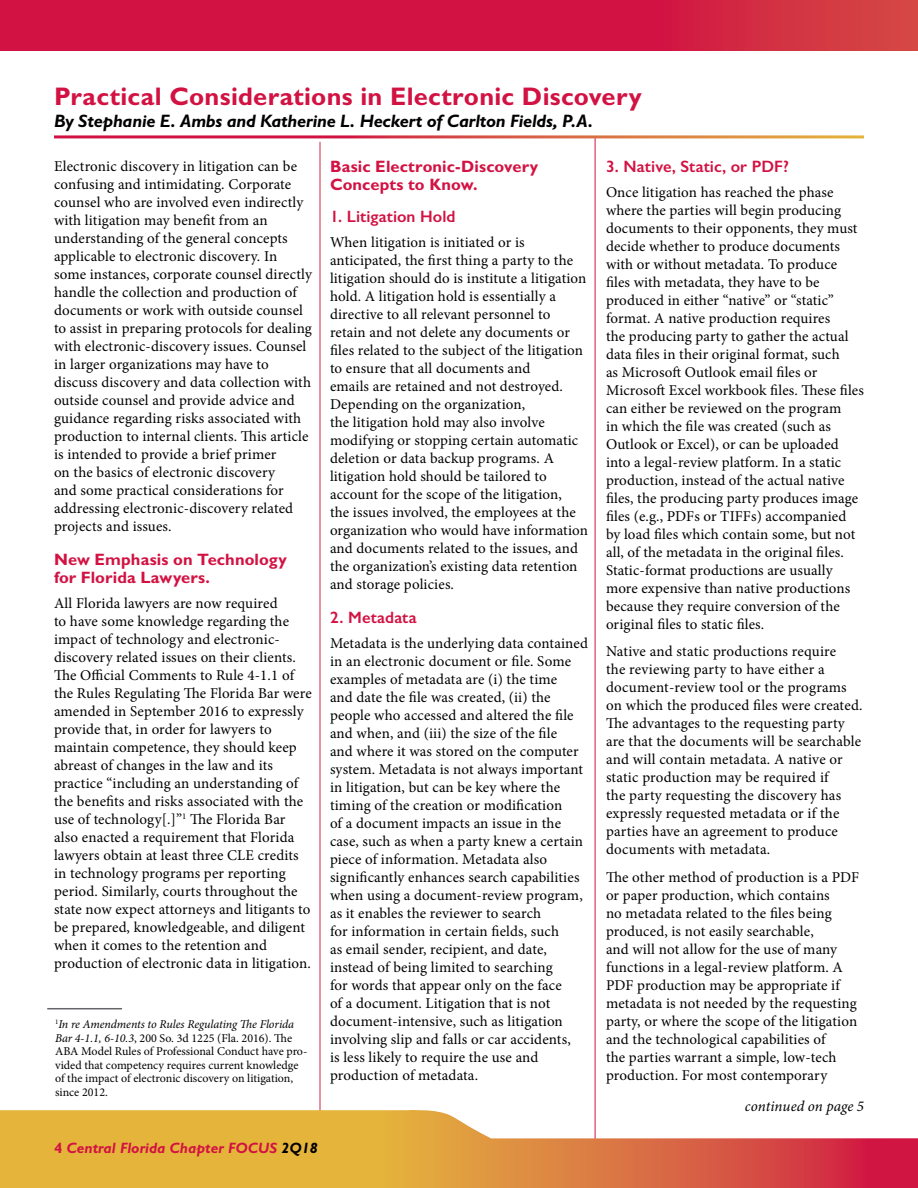
<style>
.page{position:relative;width:918px;height:1188px;background:#fff}
.page>*{position:absolute;margin:0;border:0;box-sizing:border-box;transform-origin:0 0}
.t1{font:700 25.5px "Gill Sans";letter-spacing:.01em;color:#d21242}
.t2{font:italic 700 18px "Gill Sans";letter-spacing:-.015em;color:#000}
.t3{font:700 16.5px/18px "Gill Sans";letter-spacing:.005em;color:#d21242}
.t4{font:600 16.5px "Gill Sans";letter-spacing:.005em;color:#d21242}
.t5{font:15px/18px "Minion Pro";letter-spacing:.01em;color:#000}
.t6{font:italic 700 15px "Gill Sans";color:#d21242}
.t7{font:italic 15px "Minion Pro";color:#000}
.t8{font:12px/13.5px "Minion Pro";color:#000}
.s1{font-style:italic}
.s2{font-style:normal}
.s3{color:#000}
</style>
<div class="page">
<svg style="left:0;top:0;width:918px;height:50px;background:#d11a42"></svg>
<svg style="left:0;top:1108px;width:918px;height:80px"></svg>
<hr style="left:47px;top:1008px;width:75px;height:1px;background:#636569">
<h1 class="t1" style="left:54px;top:82px;width:589px">Practical Considerations in Electronic Discovery</h1>
<p class="t2" style="left:54px;top:110px;width:541px">By Stephanie E. Ambs and Katherine L. Heckert of Carlton Fields, P.A.</p>
<p class="t5" style="left:54px;top:157px;width:260px">Electronic discovery in litigation can be confusing and intimidating. Corporate counsel who are involved even indirectly with litigation may benefit from an understanding of the general concepts applicable to electronic discovery. In some instances, corporate counsel directly handle the collection and production of documents or work with outside counsel to assist in preparing protocols for dealing with electronic-discovery issues. Counsel in larger organizations may have to discuss discovery and data collection with outside counsel and provide advice and guidance regarding risks associated with production to internal clients. This article is intended to provide a brief primer<br>on the basics of electronic discovery<br>and some practical considerations for addressing electronic-discovery related projects and issues.</p>
<p class="t3" style="left:54px;top:551px;width:234px">New Emphasis on Technology for Florida Lawyers.</p>
<p class="t5" style="left:54px;top:594px;width:259px">All Florida lawyers are now required<br>to have some knowledge regarding the impact of technology and electronic&shy;discovery related issues on their clients.<br>The Official Comments to Rule 4-1.1 of the Rules Regulating The Florida Bar were amended in September 2016 to expressly provide that, in order for lawyers to maintain competence, they should keep abreast of changes in the law and its practice “including an understanding of the benefits and risks associated with the use of technology[.]”<sup>1</sup> The Florida Bar also enacted a requirement that Florida lawyers obtain at least three CLE credits in technology programs per reporting period. Similarly, courts throughout the state now expect attorneys and litigants to be prepared, knowledgeable, and diligent when it comes to the retention and production of electronic data in litigation.</p>
<p class="t8" style="left:55px;top:1018px;width:254px"><sup>1</sup><span class="s1">In re Amendments to Rules Regulating The Florida Bar 4-1.1, 6-10.3</span>, 200 So. 3d 1225 (Fla. 2016). The ABA Model Rules of Professional Conduct have pro&shy;vided that competency requires current knowledge of the impact of electronic discovery on litigation, since 2012.</p>
<p class="t3" style="left:330px;top:158px;width:210px">Basic Electronic-Discovery<br>Concepts to Know.</p>
<p class="t4" style="left:330px;top:206px;width:127px">1. Litigation Hold</p>
<p class="t5" style="left:330px;top:233px;width:260px">When litigation is initiated or is anticipated, the first thing a party to the litigation should do is institute a litigation hold. A litigation hold is essentially a directive to all relevant personnel to retain and not delete any documents or files related to the subject of the litigation to ensure that all documents and<br>emails are retained and not destroyed.<br>Depending on the organization,<br>the litigation hold may also involve modifying or stopping certain automatic deletion or data backup programs. A litigation hold should be tailored to account for the scope of the litigation,<br>the issues involved, the employees at the organization who would have information and documents related to the issues, and the organization’s existing data retention and storage policies.</p>
<p class="t4" style="left:330px;top:607px;width:88px">2. Metadata</p>
<p class="t5" style="left:330px;top:634px;width:260px">Metadata is the underlying data contained in an electronic document or file. Some examples of metadata are (i) the time<br>and date the file was created, (ii) the people who accessed and altered the file and when, and (iii) the size of the file<br>and where it was stored on the computer system. Metadata is not always important in litigation, but can be key where the timing of the creation or modification<br>of a document impacts an issue in the case, such as when a party knew a certain piece of information. Metadata also significantly enhances search capabilities when using a document-review program, as it enables the reviewer to search<br>for information in certain fields, such<br>as email sender, recipient, and date, instead of being limited to searching<br>for words that appear only on the face<br>of a document. Litigation that is not document-intensive, such as litigation involving slip and falls or car accidents,<br>is less likely to require the use and production of metadata.</p>
<p class="t6" style="left:54px;top:1139px;width:265px"><span class="s2">4</span> Central Florida Chapter FOCUS <span class="s3">2Q18</span></p>
<p class="t4" style="left:606px;top:156px;width:185px">3. Native, Static, or PDF?</p>
<p class="t5" style="left:606px;top:183px;width:259px">Once litigation has reached the phase where the parties will begin producing documents to their opponents, they must decide whether to produce documents with or without metadata. To produce files with metadata, they have to be produced in either “native” or “static” format. A native production requires<br>the producing party to gather the actual data files in their original format, such<br>as Microsoft Outlook email files or Microsoft Excel workbook files. These files can either be reviewed on the program<br>in which the file was created (such as Outlook or Excel), or can be uploaded into a legal-review platform. In a static production, instead of the actual native files, the producing party produces image files (e.g., PDFs or TIFFs) accompanied by load files which contain some, but not all, of the metadata in the original files.<br>Static-format productions are usually more expensive than native productions because they require conversion of the original files to static files.</p>
<p class="t5" style="left:606px;top:643px;width:258px">Native and static productions require<br>the reviewing party to have either a document-review tool or the programs on which the produced files were created.<br>The advantages to the requesting party are that the documents will be searchable and will contain metadata. A native or static production may be required if<br>the party requesting the discovery has expressly requested metadata or if the parties have an agreement to produce documents with metadata.</p>
<p class="t5" style="left:606px;top:868px;width:255px">The other method of production is a PDF or paper production, which contains<br>no metadata related to the files being produced, is not easily searchable,<br>and will not allow for the use of many functions in a legal-review platform. A PDF production may be appropriate if metadata is not needed by the requesting party, or where the scope of the litigation and the technological capabilities of<br>the parties warrant a simple, low-tech production. For most contemporary</p>
<p class="t7" style="left:745px;top:1096px;width:121px">continued on page 5</p>
</div>
